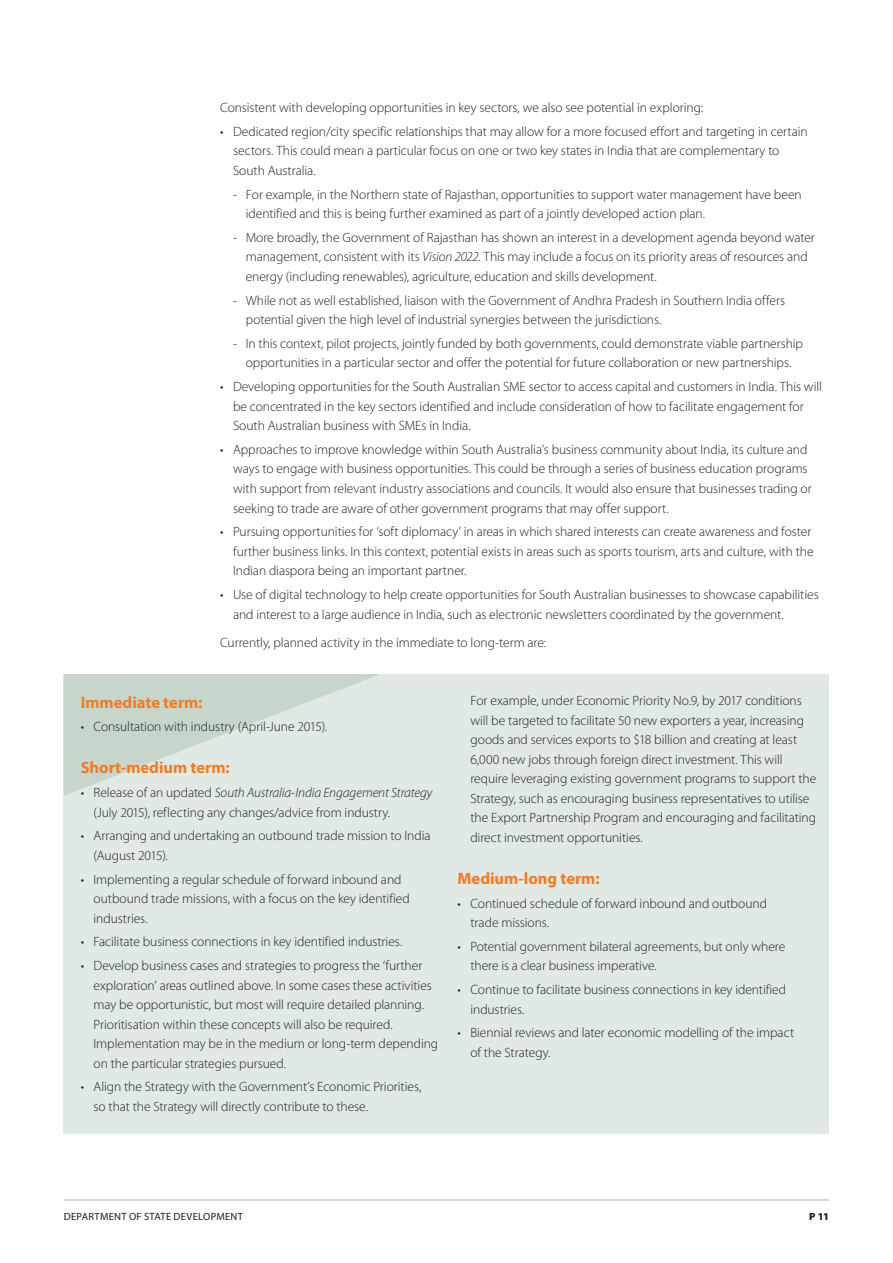
<style>
.page{position:relative;width:893px;height:1263px;background:#fff}
.page>*{position:absolute;margin:0;border:0;box-sizing:border-box;transform-origin:0 0}
.HL_11pt_Bold{font:700 16.5px "Myriad Pro";color:#f47b21}
.Body_Text_-_2mm_Spac{font:300 13.5px/19.5px "Myriad Pro";letter-spacing:-.005em;color:#231f20}
.t1{font:10.5px "Myriad Pro";letter-spacing:.03em;color:#231f20}
.t2{font:900 10.5px "Myriad Pro";color:#231f20}
.s1{font-style:italic}
</style>
<div class="page">
<hr style="left:64px;top:1199px;width:765px;height:2px;background:#ccccce">
<div style="left:64px;top:674px;width:765px;height:459px;background:#e0e9e3"></div>
<svg style="left:64px;top:674px;width:316px;height:122px"></svg>
<p class="Body_Text_-_2mm_Spac" style="left:220px;top:98px;width:485px">Consistent with developing opportunities in key sectors, we also see potential in exploring:</p>
<p class="Body_Text_-_2mm_Spac" style="left:233px;top:122px;width:576px;text-indent:-13px">• Dedicated region/city specific relationships that may allow for a more focused effort and targeting in certain sectors. This could mean a particular focus on one or two key states in India that are complementary to<br>South Australia.</p>
<p class="Body_Text_-_2mm_Spac" style="left:246px;top:185px;width:558px;text-indent:-13px">- For example, in the Northern state of Rajasthan, opportunities to support water management have been identified and this is being further examined as part of a jointly developed action plan.</p>
<p class="Body_Text_-_2mm_Spac" style="left:246px;top:228px;width:571px;text-indent:-13px">- More broadly, the Government of Rajasthan has shown an interest in a development agenda beyond water management, consistent with its <span class="s1">Vision 2022</span>. This may include a focus on its priority areas of resources and energy (including renewables), agriculture, education and skills development.</p>
<p class="Body_Text_-_2mm_Spac" style="left:246px;top:291px;width:541px;text-indent:-13px">- While not as well established, liaison with the Government of Andhra Pradesh in Southern India offers potential given the high level of industrial synergies between the jurisdictions.</p>
<p class="Body_Text_-_2mm_Spac" style="left:233px;top:334px;width:571px;text-align:center">- In this context, pilot projects, jointly funded by both governments, could demonstrate viable partnership opportunities in a particular sector and offer the potential for future collaboration or new partnerships.</p>
<p class="Body_Text_-_2mm_Spac" style="left:233px;top:377px;width:590px;text-indent:-13px">• Developing opportunities for the South Australian SME sector to access capital and customers in India. This will be concentrated in the key sectors identified and include consideration of how to facilitate engagement for<br>South Australian business with SMEs in India.</p>
<p class="Body_Text_-_2mm_Spac" style="left:233px;top:440px;width:580px;text-indent:-13px">• Approaches to improve knowledge within South Australia’s business community about India, its culture and ways to engage with business opportunities. This could be through a series of business education programs with support from relevant industry associations and councils. It would also ensure that businesses trading or seeking to trade are aware of other government programs that may offer support.</p>
<p class="Body_Text_-_2mm_Spac" style="left:233px;top:522px;width:582px;text-indent:-13px">• Pursuing opportunities for ‘soft diplomacy’ in areas in which shared interests can create awareness and foster further business links. In this context, potential exists in areas such as sports tourism, arts and culture, with the<br>Indian diaspora being an important partner.</p>
<p class="Body_Text_-_2mm_Spac" style="left:233px;top:585px;width:587px;text-indent:-13px">• Use of digital technology to help create opportunities for South Australian businesses to showcase capabilities and interest to a large audience in India, such as electronic newsletters coordinated by the government.</p>
<p class="Body_Text_-_2mm_Spac" style="left:220px;top:632px;width:327px">Currently, planned activity in the immediate to long-term are:</p>
<p class="HL_11pt_Bold" style="left:81px;top:693px;width:123px">Immediate term:</p>
<p class="Body_Text_-_2mm_Spac" style="left:81px;top:717px;width:248px">• Consultation with industry (April-June 2015).</p>
<p class="HL_11pt_Bold" style="left:81px;top:759px;width:150px">Short-medium term:</p>
<p class="Body_Text_-_2mm_Spac" style="left:94px;top:783px;width:340px;text-indent:-13px">• Release of an updated <span class="s1">South Australia-India Engagement Strategy </span>(July 2015), reflecting any changes/advice from industry.</p>
<p class="Body_Text_-_2mm_Spac" style="left:94px;top:826px;width:338px;text-indent:-13px">• Arranging and undertaking an outbound trade mission to India (August 2015).</p>
<p class="Body_Text_-_2mm_Spac" style="left:94px;top:870px;width:318px;text-indent:-13px">• Implementing a regular schedule of forward inbound and outbound trade missions, with a focus on the key identified industries.</p>
<p class="Body_Text_-_2mm_Spac" style="left:81px;top:932px;width:323px">• Facilitate business connections in key identified industries.</p>
<p class="Body_Text_-_2mm_Spac" style="left:94px;top:956px;width:346px;text-indent:-13px">• Develop business cases and strategies to progress the ‘further exploration’ areas outlined above. In some cases these activities may be opportunistic, but most will require detailed planning.<br>Prioritisation within these concepts will also be required.<br>Implementation may be in the medium or long-term depending on the particular strategies pursued.</p>
<p class="Body_Text_-_2mm_Spac" style="left:94px;top:1077px;width:329px;text-indent:-13px">• Align the Strategy with the Government’s Economic Priorities, so that the Strategy will directly contribute to these.</p>
<p class="Body_Text_-_2mm_Spac" style="left:470px;top:691px;width:347px">For example, under Economic Priority No.9, by 2017 conditions will be targeted to facilitate 50 new exporters a year, increasing goods and services exports to $18 billion and creating at least 6,000 new jobs through foreign direct investment. This will require leveraging existing government programs to support the Strategy, such as encouraging business representatives to utilise the Export Partnership Program and encouraging and facilitating direct investment opportunities.</p>
<p class="HL_11pt_Bold" style="left:458px;top:869px;width:143px">Medium-long term:</p>
<p class="Body_Text_-_2mm_Spac" style="left:470px;top:894px;width:298px;text-indent:-13px">• Continued schedule of forward inbound and outbound trade missions.</p>
<p class="Body_Text_-_2mm_Spac" style="left:470px;top:937px;width:316px;text-indent:-13px">• Potential government bilateral agreements, but only where there is a clear business imperative.</p>
<p class="Body_Text_-_2mm_Spac" style="left:470px;top:980px;width:317px;text-indent:-13px">• Continue to facilitate business connections in key identified industries.</p>
<p class="Body_Text_-_2mm_Spac" style="left:470px;top:1023px;width:325px;text-indent:-13px">• Biennial reviews and later economic modelling of the impact of the Strategy.</p>
<p class="t1" style="left:64px;top:1210px;width:181px">DEPARTMENT OF STATE DEVELOPMENT</p>
<p class="t2" style="left:809px;top:1211px;width:21px">P 11</p>
</div>
